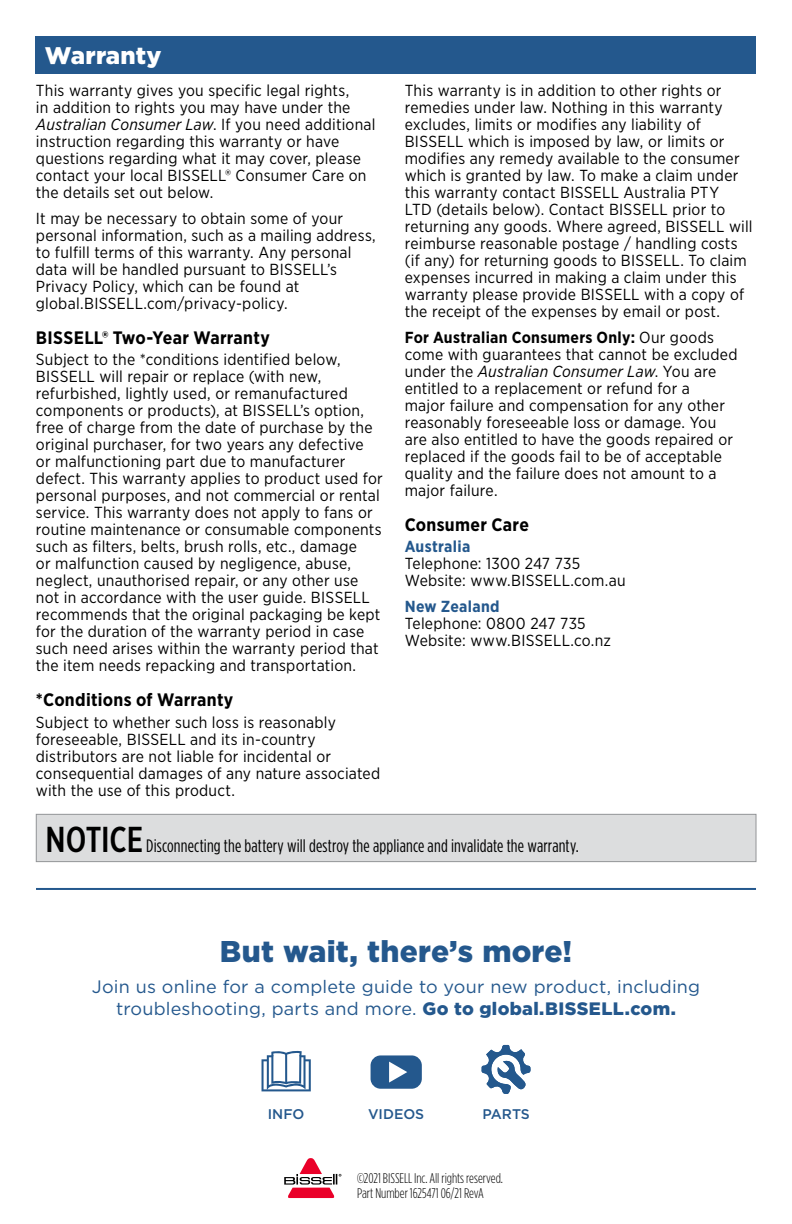
<style>
.page{position:relative;width:792px;height:1224px;background:#fff}
.page>*{position:absolute;margin:0;border:0;box-sizing:border-box;transform-origin:0 0}
.t1{font:900 30px "Gotham";letter-spacing:.005em;color:#24588d}
.t2{font:900 24px "Gotham";letter-spacing:.005em;color:#fff}
.t3{font:18px/22px "Gotham";letter-spacing:.01em;color:#24588d;text-align:center}
.t4{font:18px "Gotham Condensed";letter-spacing:.01em;color:#000}
.t5{font:700 18px "Gotham Narrow";letter-spacing:.015em;color:#000}
.t6{font:16px/17px "Gotham Narrow";letter-spacing:.015em;color:#000}
.t7{font:700 16px "Gotham Narrow";letter-spacing:.02em;color:#24588d}
.t8{font:300 14px/15px "Gotham Condensed";letter-spacing:-.005em;color:#000}
.t9{font:500 14px "Gotham";color:#24588d}
.s1{font-style:italic}
.s2{font-weight:700}
.s3{font-family:"Gotham X Narrow";font-weight:500;font-size:36px}
.s4{font-weight:900}
</style>
<div class="page">
<div style="left:36px;top:36px;width:720px;height:37px;background:#24588d"></div>
<div style="left:371px;top:1055px;width:51px;height:34px;background:#24588d;border-radius:10px"></div>
<svg style="left:389px;top:1062px;width:18px;height:21px"></svg>
<svg style="left:262px;top:1050px;width:49px;height:41px"></svg>
<svg style="left:481px;top:1045px;width:50px;height:49px"></svg>
<hr style="left:36px;top:888px;width:720px;height:2px;background:#24588d">
<svg style="left:284px;top:1158px;width:57px;height:40px"></svg>
<div style="left:36px;top:814px;width:720px;height:48px;background:#dcddde"></div>
<div style="left:36px;top:814px;width:720px;height:48px;border:1px solid #939598"></div>
<h2 class="t2" style="left:45px;top:39px;width:118px">Warranty</h2>
<p class="t6" style="left:36px;top:82px;width:341px">This warranty gives you specific legal rights,<br>in addition to rights you may have under the <span class="s1">Australian Consumer Law</span>. If you need additional instruction regarding this warranty or have questions regarding what it may cover, please contact your local BISSELL® Consumer Care on the details set out below.</p>
<p class="t6" style="left:36px;top:210px;width:341px">It may be necessary to obtain some of your personal information, such as a mailing address, to fulfill terms of this warranty. Any personal data will be handled pursuant to BISSELL’s Privacy Policy, which can be found at global.BISSELL.com/privacy-policy.</p>
<p class="t5" style="left:36px;top:326px;width:235px">BISSELL® Two-Year Warranty</p>
<p class="t6" style="left:36px;top:351px;width:348px">Subject to the *conditions identified below, BISSELL will repair or replace (with new, refurbished, lightly used, or remanufactured components or products), at BISSELL’s option, free of charge from the date of purchase by the original purchaser, for two years any defective<br>or malfunctioning part due to manufacturer defect. This warranty applies to product used for personal purposes, and not commercial or rental service. This warranty does not apply to fans or routine maintenance or consumable components such as filters, belts, brush rolls, etc., damage<br>or malfunction caused by negligence, abuse, neglect, unauthorised repair, or any other use not in accordance with the user guide. BISSELL recommends that the original packaging be kept for the duration of the warranty period in case such need arises within the warranty period that the item needs repacking and transportation.</p>
<p class="t5" style="left:36px;top:688px;width:199px">*Conditions of Warranty</p>
<p class="t6" style="left:36px;top:713px;width:346px">Subject to whether such loss is reasonably foreseeable, BISSELL and its in-country distributors are not liable for incidental or consequential damages of any nature associated with the use of this product.</p>
<p class="t6" style="left:405px;top:82px;width:349px">This warranty is in addition to other rights or remedies under law. Nothing in this warranty excludes, limits or modifies any liability of BISSELL which is imposed by law, or limits or modifies any remedy available to the consumer which is granted by law. To make a claim under this warranty contact BISSELL Australia PTY<br>LTD (details below). Contact BISSELL prior to returning any goods. Where agreed, BISSELL will reimburse reasonable postage / handling costs (if any) for returning goods to BISSELL. To claim expenses incurred in making a claim under this warranty please provide BISSELL with a copy of the receipt of the expenses by email or post.</p>
<p class="t6" style="left:405px;top:328px;width:334px"><span class="s2">For Australian Consumers Only:</span> Our goods come with guarantees that cannot be excluded under the <span class="s1">Australian Consumer Law</span>. You are entitled to a replacement or refund for a<br>major failure and compensation for any other reasonably foreseeable loss or damage. You are also entitled to have the goods repaired or replaced if the goods fail to be of acceptable quality and the failure does not amount to a major failure.</p>
<p class="t5" style="left:405px;top:513px;width:126px">Consumer Care</p>
<p class="t7" style="left:405px;top:536px;width:67px">Australia</p>
<p class="t6" style="left:405px;top:555px;width:222px">Telephone: 1300 247 735<br>Website: www.BISSELL.com.au</p>
<p class="t7" style="left:405px;top:596px;width:96px">New Zealand</p>
<p class="t6" style="left:405px;top:615px;width:208px">Telephone: 0800 247 735<br>Website: www.BISSELL.co.nz</p>
<p class="t4" style="left:46px;top:836px;width:535px"><span class="s3">NOTICE</span> Disconnecting the battery will destroy the appliance and invalidate the warranty.</p>
<h1 class="t1" style="left:220px;top:931px;width:354px">But wait, there’s more!</h1>
<p class="t3" style="left:92px;top:975px;width:610px">Join us online for a complete guide to your new product, including troubleshooting, parts and more. <span class="s4">Go to global.BISSELL.com.</span></p>
<p class="t9" style="left:268px;top:1105px;width:38px">INFO</p>
<p class="t9" style="left:368px;top:1105px;width:58px">VIDEOS</p>
<p class="t9" style="left:483px;top:1105px;width:49px">PARTS</p>
<p class="t8" style="left:357px;top:1171px;width:148px">©2021 BISSELL Inc. All rights reserved.<br>Part Number 1625471 06/21 RevA</p>
</div>
